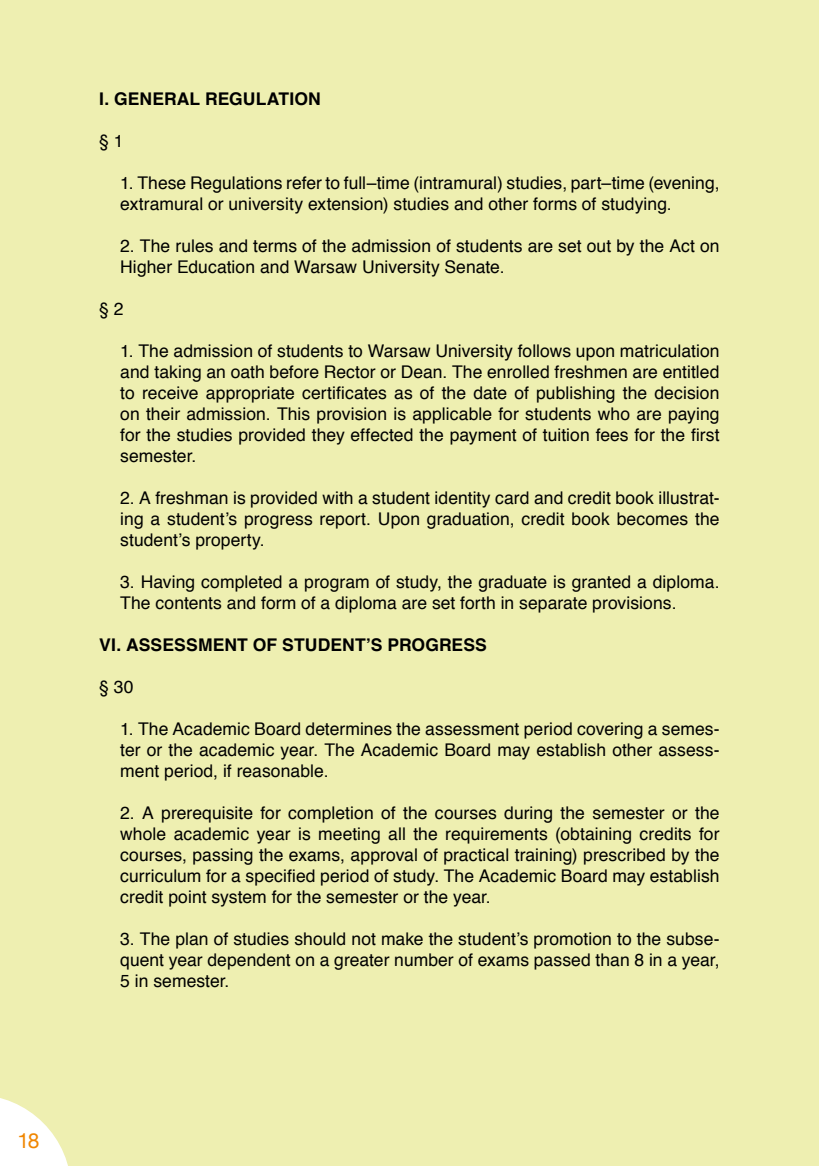
<style>
.page{position:relative;width:819px;height:1166px;background:#eeefb1}
.page>*{position:absolute;margin:0;border:0;box-sizing:border-box;transform-origin:0 0}
.t1{font:21px "Helvetica Neue";color:#f08600}
.t2{font:17.5px/21px "Helvetica CE";color:#000;text-align:justify}
.t3{font:700 17.5px "Helvetica CE";color:#000}
</style>
<div class="page">
<svg style="left:0;top:1098px;width:68px;height:68px"></svg>
<p class="t1" style="left:18px;top:1128px;width:22px">18</p>
<p class="t3" style="left:99px;top:87px;width:29px">I. GENERAL</p>
<p class="t3" style="left:205px;top:87px;width:13px">REG</p>
<p class="t3" style="left:243px;top:87px;width:25px">ULATION</p>
<p class="t2" style="left:99px;top:131px;width:26px">§ 1</p>
<p class="t2" style="left:120px;top:173px;width:600px">1. These Regulations refer to full–time (intramural) studies, part–time (evening, extramural or university extension) studies and other forms of studying.</p>
<p class="t2" style="left:120px;top:236px;width:601px">2. The rules and terms of the admission of students are set out by the Act on<br>Higher Education and Warsaw University Senate.</p>
<p class="t2" style="left:99px;top:299px;width:26px">§ 2</p>
<p class="t2" style="left:120px;top:341px;width:601px">1. The admission of students to Warsaw University follows upon matriculation and taking an oath before Rector or Dean. The enrolled freshmen are entitled to receive appropriate certificates as of the date of publishing the decision on their admission. This provision is applicable for students who are paying for the studies provided they effected the payment of tuition fees for the first semester.</p>
<p class="t2" style="left:120px;top:488px;width:601px">2. A freshman is provided with a student identity card and credit book illustrat&shy;ing a student’s progress report. Upon graduation, credit book becomes the student’s property.</p>
<p class="t2" style="left:120px;top:572px;width:601px">3. Having completed a program of study, the graduate is granted a diploma.<br>The contents and form of a diploma are set forth in separate provisions.</p>
<p class="t3" style="left:99px;top:633px;width:40px">VI . ASSESSMENT</p>
<p class="t3" style="left:253px;top:633px;width:78px">OF STUDENT</p>
<p class="t3" style="left:366px;top:633px;width:47px">’S PROGRESS</p>
<p class="t2" style="left:99px;top:677px;width:36px">§ 30</p>
<p class="t2" style="left:120px;top:719px;width:601px">1. The Academic Board determines the assessment period covering a semes&shy;ter or the academic year. The Academic Board may establish other assess&shy;ment period, if reasonable.</p>
<p class="t2" style="left:120px;top:803px;width:601px">2. A prerequisite for completion of the courses during the semester or the whole academic year is meeting all the requirements (obtaining credits for courses, passing the exams, approval of practical training) prescribed by the curriculum for a specified period of study. The Academic Board may establish credit point system for the semester or the year.</p>
<p class="t2" style="left:120px;top:929px;width:601px">3. The plan of studies should not make the student’s promotion to the subse&shy;quent year dependent on a greater number of exams passed than 8 in a year, 5 in semester.</p>
</div>
